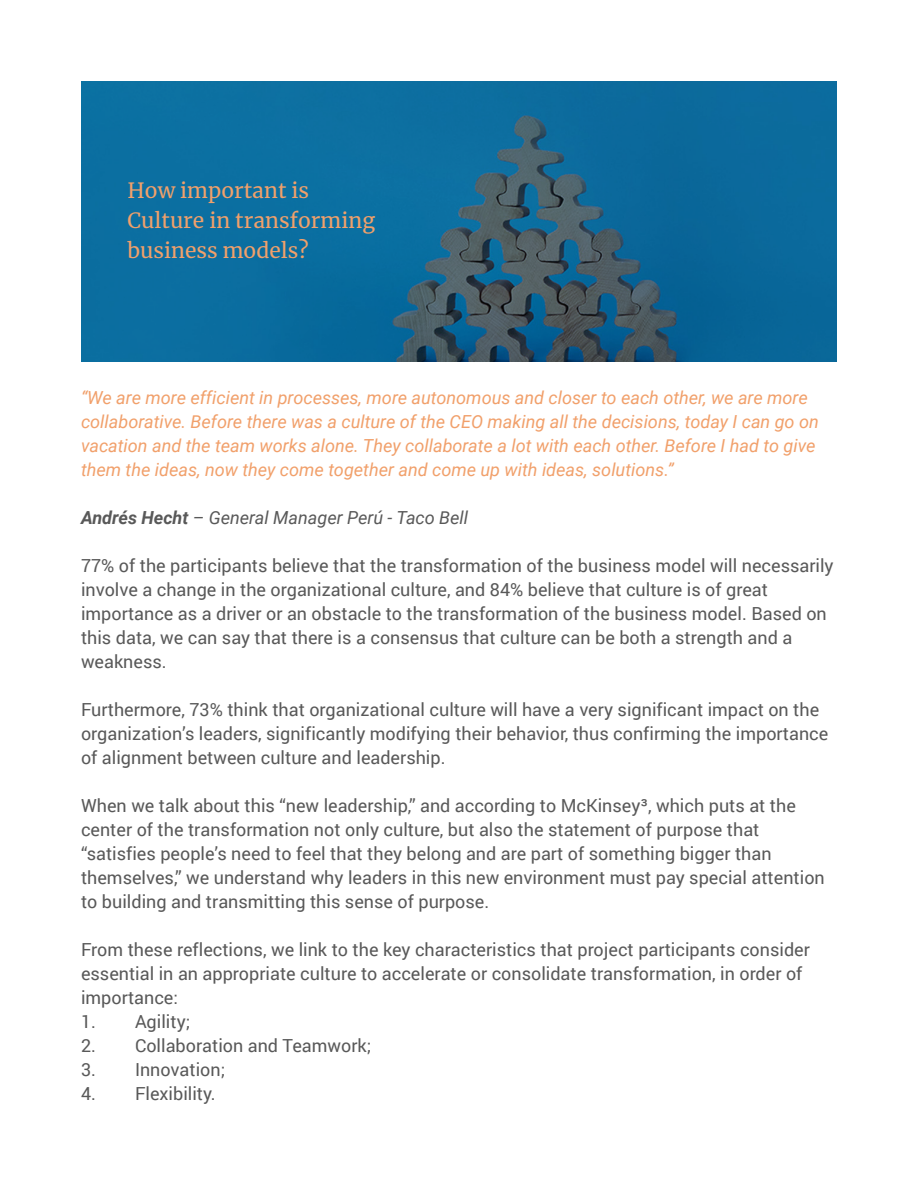
<style>
.page{position:relative;width:918px;height:1188px;background:#fff}
.page>*{position:absolute;margin:0;border:0;box-sizing:border-box;transform-origin:0 0}
.t1{font:21px/30px "Merriweather";color:#f1a06b}
.t2{font:18px/24px "Roboto";color:#595959}
.t3{font:italic 18px/24px "Roboto";color:#f1a06b}
.t4{font:italic 18px "Roboto";color:#595959}
.s1{font-weight:700}
</style>
<div class="page">
<svg style="left:81px;top:81px;width:756px;height:281px;background:#136894"></svg>
<p class="t1" style="left:128px;top:175px;width:249px">How important is<br>Culture in transforming business models?</p>
<p class="t3" style="left:81px;top:385px;width:739px">“We are more efficient in processes, more autonomous and closer to each other, we are more collaborative. Before there was a culture of the CEO making all the decisions, today I can go on vacation and the team works alone. They collaborate a lot with each other. Before I had to give them the ideas, now they come together and come up with ideas, solutions.”</p>
<p class="t4" style="left:81px;top:505px;width:389px"><span class="s1">Andrés Hecht</span> – General Manager Perú - Taco Bell</p>
<p class="t2" style="left:81px;top:553px;width:754px">77% of the participants believe that the transformation of the business model will necessarily involve a change in the organizational culture, and 84% believe that culture is of great importance as a driver or an obstacle to the transformation of the business model. Based on this data, we can say that there is a consensus that culture can be both a strength and a weakness.</p>
<p class="t2" style="left:81px;top:697px;width:749px">Furthermore, 73% think that organizational culture will have a very significant impact on the organization’s leaders, significantly modifying their behavior, thus confirming the importance of alignment between culture and leadership.</p>
<p class="t2" style="left:81px;top:793px;width:745px">When we talk about this “new leadership,” and according to McKinsey³, which puts at the center of the transformation not only culture, but also the statement of purpose that “satisfies people’s need to feel that they belong and are part of something bigger than themselves,” we understand why leaders in this new environment must pay special attention to building and transmitting this sense of purpose.</p>
<p class="t2" style="left:81px;top:937px;width:730px">From these reflections, we link to the key characteristics that project participants consider essential in an appropriate culture to accelerate or consolidate transformation, in order of importance:</p>
<p class="t2" style="left:81px;top:1009px;width:111px">1. Agility;</p>
<p class="t2" style="left:81px;top:1033px;width:292px">2. Collaboration and Teamwork;</p>
<p class="t2" style="left:81px;top:1057px;width:146px">3. Innovation;</p>
<p class="t2" style="left:81px;top:1081px;width:136px">4. Flexibility.</p>
</div>
